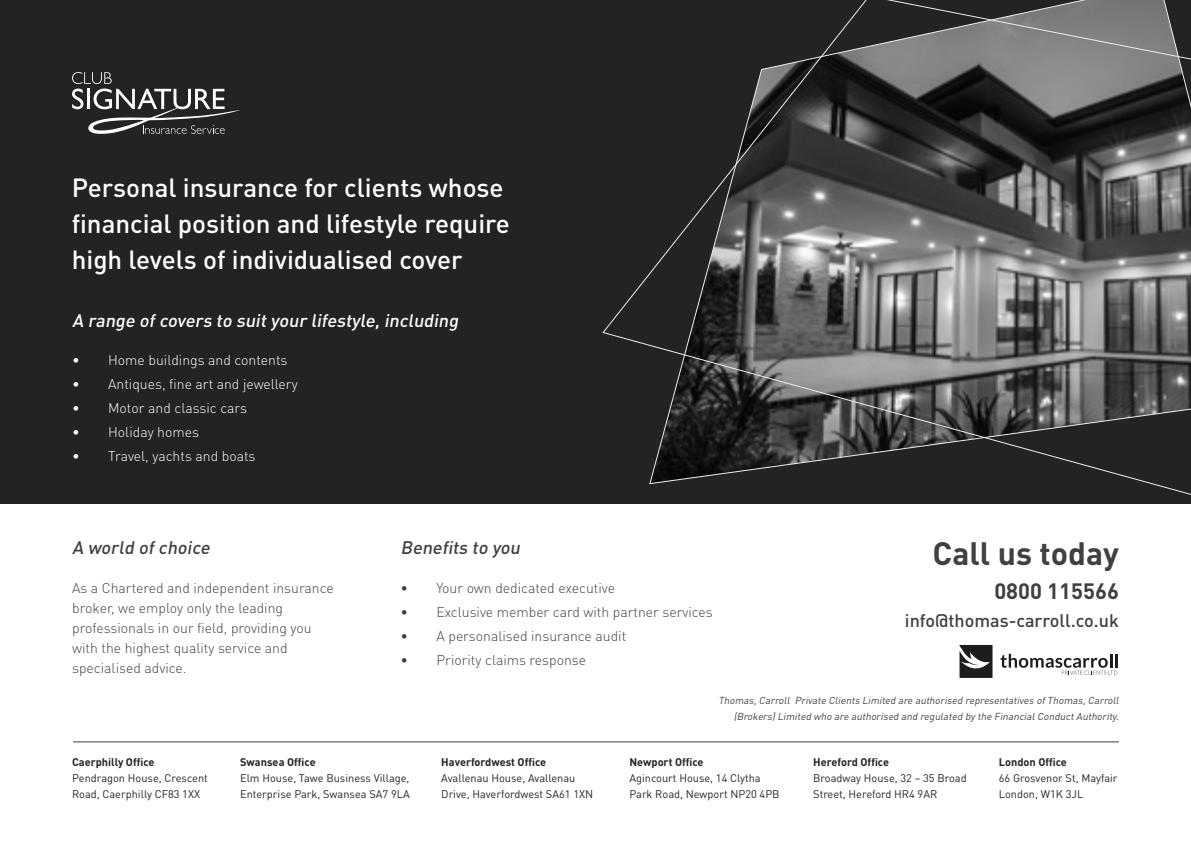
<style>
.page{position:relative;width:1191px;height:842px;background:#fff}
.page>*{position:absolute;margin:0;border:0;box-sizing:border-box;transform-origin:0 0}
.t1{font:700 32px "DIN Pro";color:#404042}
.t2{font:500 26px/36px "DIN Pro";color:#fff}
.t3{font:700 22px "DIN Pro";color:#404042}
.t4{font:italic 500 18px "DIN Pro";color:#fff}
.t5{font:italic 500 18px "DIN Pro";color:#404042}
.t6{font:500 18px "DIN Pro";color:#404042}
.t7{font:300 14px/20px "DIN Pro";color:#404042}
.t8{font:300 14px "DIN Pro";color:#fff}
.t9{font:11px/16px "DIN Pro";color:#232323}
.t10{font:700 11px "DIN Pro";color:#232323}
.t11{font:italic 10px/16px "DIN Pro";color:#404042;text-align:right}
</style>
<div class="page">
<div style="left:0;top:0;width:1191px;height:603px;background:#232323"></div>
<div style="left:0;top:505px;width:1191px;height:337px;background:#fff"></div>
<svg style="left:1000px;top:654px;width:117px;height:21px"></svg>
<svg style="left:959px;top:645px;width:33px;height:33px"></svg>
<hr style="left:73px;top:741px;width:1046px;height:1px;background:#404042">
<svg style="left:602px;top:0;width:589px;height:495px"></svg>
<svg style="left:72px;top:72px;width:168px;height:62px"></svg>
<h2 class="t2" style="left:72px;top:169px;width:439px">Personal insurance for clients whose financial position and lifestyle require high levels of individualised cover</h2>
<h3 class="t4" style="left:72px;top:308px;width:391px">A range ofcovers to suityour lifestyle,including</h3>
<p class="t8" style="left:72px;top:350px;width:217px">• Home buildings and contents</p>
<p class="t8" style="left:72px;top:374px;width:227px">• Antiques, fine art and jewellery</p>
<p class="t8" style="left:72px;top:398px;width:176px">• Motor and classic cars</p>
<p class="t8" style="left:72px;top:422px;width:128px">• Holiday homes</p>
<p class="t8" style="left:72px;top:446px;width:185px">• Travel, yachts and boats</p>
<h3 class="t5" style="left:72px;top:535px;width:143px">A world ofchoice</h3>
<h3 class="t5" style="left:400px;top:535px;width:125px">Benefits to you</h3>
<p class="t7" style="left:72px;top:577px;width:263px">As a Chartered and independent insurance broker, we employ only the leading professionals in our field, providing you with the highest quality service and specialised advice.</p>
<p class="t7" style="left:400px;top:577px;width:216px">• Your own dedicated executive</p>
<p class="t7" style="left:400px;top:601px;width:314px">• Exclusive member card with partner services</p>
<p class="t7" style="left:400px;top:625px;width:227px">• A personalised insurance audit</p>
<p class="t7" style="left:400px;top:649px;width:187px">• Priority claims response</p>
<h1 class="t1" style="left:932px;top:531px;width:188px">Call us today</h1>
<h3 class="t3" style="left:994px;top:576px;width:126px">0800 115566</h3>
<h3 class="t6" style="left:905px;top:608px;width:215px">info@thomas-carroll.co.uk</h3>
<p class="t10" style="left:72px;top:755px;width:84px">Caerphilly Office</p>
<p class="t9" style="left:72px;top:770px;width:137px">Pendragon House, Crescent<br>Road, Caerphilly CF83 1XX</p>
<p class="t10" style="left:240px;top:755px;width:77px">Swansea Office</p>
<p class="t9" style="left:240px;top:770px;width:171px">Elm House, Tawe Business Village,<br>Enterprise Park, Swansea SA7 9LA</p>
<p class="t10" style="left:441px;top:755px;width:106px">Haverfordwest Office</p>
<p class="t9" style="left:441px;top:770px;width:153px">Avallenau House, Avallenau<br>Drive, Haverfordwest SA61 1XN</p>
<p class="t11" style="left:718px;top:692px;width:404px">Thomas,Carroll Private Clients Limited are authorised representatives ofThomas,Carroll (Brokers)Limited who are authorised and regulated by the FinancialConductAuthority.</p>
<p class="t10" style="left:629px;top:755px;width:76px">Newport Office</p>
<p class="t9" style="left:629px;top:770px;width:152px">Agincourt House, 14 Clytha<br>Park Road, Newport NP20 4PB</p>
<p class="t10" style="left:813px;top:755px;width:77px">Hereford Office</p>
<p class="t9" style="left:813px;top:770px;width:155px">Broadway House, 32 – 35 Broad<br>Street, Hereford HR4 9AR</p>
<p class="t10" style="left:998px;top:755px;width:70px">London Office</p>
<p class="t9" style="left:998px;top:770px;width:120px">66 Grosvenor St, Mayfair<br>London, W1K 3JL</p>
</div>
